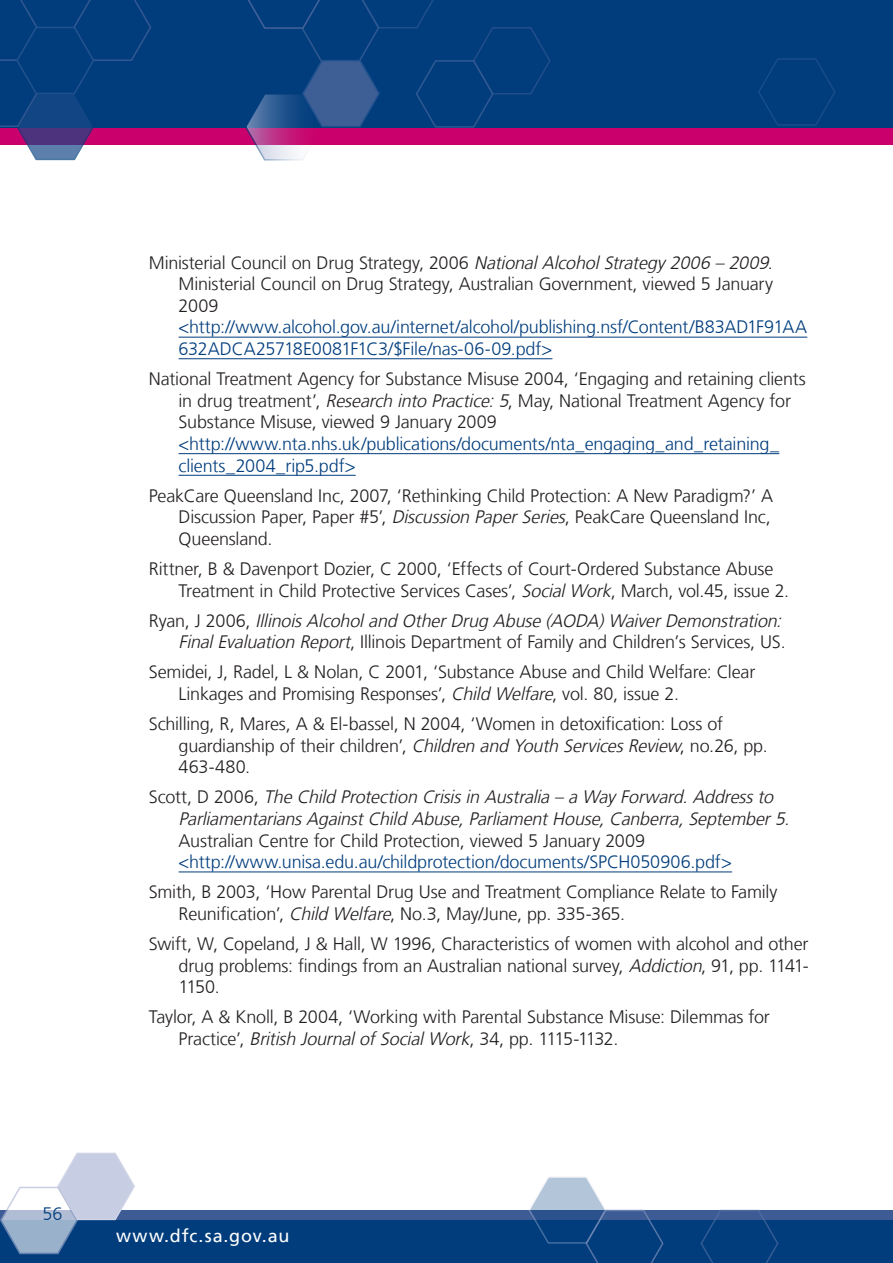
<style>
.page{position:relative;width:893px;height:1263px;background:#fff}
.page>*{position:absolute;margin:0;border:0;box-sizing:border-box;transform-origin:0 0}
.TEXT_-_Reference{font:300 18px/21.6px "Frutiger";letter-spacing:-.01em;color:#231f20}
.TEXT_-_Reference-2{font:italic 300 18px/21.6px "Frutiger";color:#231f20;text-align:right}
.TEXT_-_Reference-3{font:300 18px/21.6px "Frutiger";letter-spacing:-.01em;color:#013d7d}
.t1{font:18px "Frutiger";letter-spacing:.045em;color:#fff}
.s1{color:#231f20}
.s2{font-style:italic;color:#231f20}
.s3{font-style:italic}
.s4{color:#013d7d}
.s5{font-style:normal}
.s6{font-style:normal;color:#013d7d}
</style>
<div class="page">
<div style="left:0;top:1210px;width:893px;height:10px;background:#3d5c95"></div>
<div style="left:0;top:1220px;width:893px;height:43px;background:#013d7d"></div>
<div style="left:0;top:128px;width:893px;height:17px;background:#ca016c"></div>
<div style="left:0;top:0;width:893px;height:128px;background:#013d7d"></div>
<svg style="left:758px;top:58px;width:77px;height:68px"></svg>
<svg style="left:0;top:0;width:151px;height:161px"></svg>
<svg style="left:245px;top:0;width:306px;height:161px"></svg>
<svg style="left:0;top:1152px;width:135px;height:103px"></svg>
<svg style="left:700px;top:1209px;width:79px;height:54px"></svg>
<svg style="left:528px;top:1177px;width:136px;height:86px"></svg>
<hr style="left:179px;top:337px;width:628px;height:1px;background:#013d7d">
<hr style="left:179px;top:358px;width:373px;height:1px;background:#013d7d">
<hr style="left:179px;top:453px;width:600px;height:1px;background:#013d7d">
<hr style="left:179px;top:475px;width:177px;height:1px;background:#013d7d">
<hr style="left:179px;top:872px;width:553px;height:1px;background:#013d7d">
<p class="TEXT_-_Reference-3" style="left:179px;top:252px;width:630px;text-indent:-30px"><span class="s1">Ministerial Council on Drug Strategy, 2006</span> <span class="s2">NationalAlcoholStrategy2006 – 2009</span><span class="s1">.<br>Ministerial Council on Drug Strategy, Australian Government, viewed 5 January 2009 </span>&lt;http://www.alcohol.gov.au/internet/alcohol/publishing.nsf/Content/B83AD1F91AA 632ADCA25718E0081F1C3/$File/nas-06-09.pdf&gt;</p>
<p class="TEXT_-_Reference" style="left:179px;top:368px;width:629px;text-indent:-30px">National Treatment Agency for Substance Misuse 2004, ‘Engaging and retaining clients in drug treatment’, <span class="s3">Research into Practice:5</span>, May, National Treatment Agency for Substance Misuse, viewed 9 January 2009 <span class="s4">&lt;http://www.nta.nhs.uk/publications/documents/nta_engaging_and_retaining_ clients_2004_rip5.pdf&gt;</span></p>
<p class="TEXT_-_Reference" style="left:179px;top:485px;width:596px;text-indent:-30px">PeakCare Queensland Inc, 2007, ‘Rethinking Child Protection: A New Paradigm?’ A<br>Discussion Paper, Paper #5’, <span class="s3">Discussion PaperSeries</span>, PeakCare Queensland Inc,<br>Queensland.</p>
<p class="TEXT_-_Reference" style="left:179px;top:558px;width:612px;text-indent:-30px">Rittner, B &amp; Davenport Dozier, C 2000, ‘Effects of Court-Ordered Substance Abuse<br>Treatment in Child Protective Services Cases’, <span class="s3">SocialWork</span>, March, vol.45, issue 2.</p>
<p class="TEXT_-_Reference-2" style="left:149px;top:610px;width:638px"><span class="s5">R y a n , J 2 0 0 6 ,</span> IllinoisAlcoholand OtherDrug Abuse (AODA)WaiverDemonstration:<br>FinalEvaluation Report<span class="s5">, Illinois Department of Family and Children’s Services, US.</span></p>
<p class="TEXT_-_Reference" style="left:179px;top:662px;width:578px;text-indent:-30px">Semidei, J, Radel, L &amp; Nolan, C 2001, ‘Substance Abuse and Child Welfare: Clear<br>Linkages and Promising Responses’, <span class="s3">Child Welfare</span>, vol. 80, issue 2.</p>
<p class="TEXT_-_Reference" style="left:179px;top:713px;width:591px;text-indent:-30px">Schilling, R, Mares, A &amp; El-bassel, N 2004, ‘Women in detoxification: Loss of guardianship of their children’, <span class="s3">Children and Youth ServicesReview</span>, no.26, pp.<br>463-480.</p>
<p class="TEXT_-_Reference-2" style="left:179px;top:787px;width:612px;text-align:left;text-indent:-30px"><span class="s5">S c o t t , D 2 0 0 6 ,</span> The Child Protection Crisisin Australia – a WayForward.Addressto ParliamentariansAgainstChild Abuse,ParliamentHouse,Canberra,September5<span class="s5">.<br>Australian Centre for Child Protection, viewed 5 January 2009 </span><span class="s6">&lt;http://www.unisa.edu.au/childprotection/documents/SPCH050906.pdf&gt;</span></p>
<p class="TEXT_-_Reference" style="left:179px;top:881px;width:600px;text-indent:-30px">Smith, B 2003, ‘How Parental Drug Use and Treatment Compliance Relate to Family<br>Reunification’, <span class="s3">Child Welfare</span>, No.3, May/June, pp. 335-365.</p>
<p class="TEXT_-_Reference" style="left:179px;top:933px;width:632px;text-align:justify;text-indent:-30px">Swift, W, Copeland, J &amp; Hall, W 1996, Characteristics of women with alcohol and other drug problems: findings from an Australian national survey, <span class="s3">Addiction</span>, 91, pp. 1141- 1150.</p>
<p class="TEXT_-_Reference" style="left:179px;top:1007px;width:593px;text-indent:-30px">Taylor, A &amp; Knoll, B 2004, ‘Working with Parental Substance Misuse: Dilemmas for<br>P ra c t i ce ’, <span class="s3">British JournalofSocialWork</span>, 3 4 , p p. 1115 -1132.</p>
<p class="TEXT_-_Reference-3" style="left:43px;top:1203px;width:21px">56</p>
<p class="t1" style="left:116px;top:1225px;width:175px">www.dfc.sa.gov.au</p>
</div>
